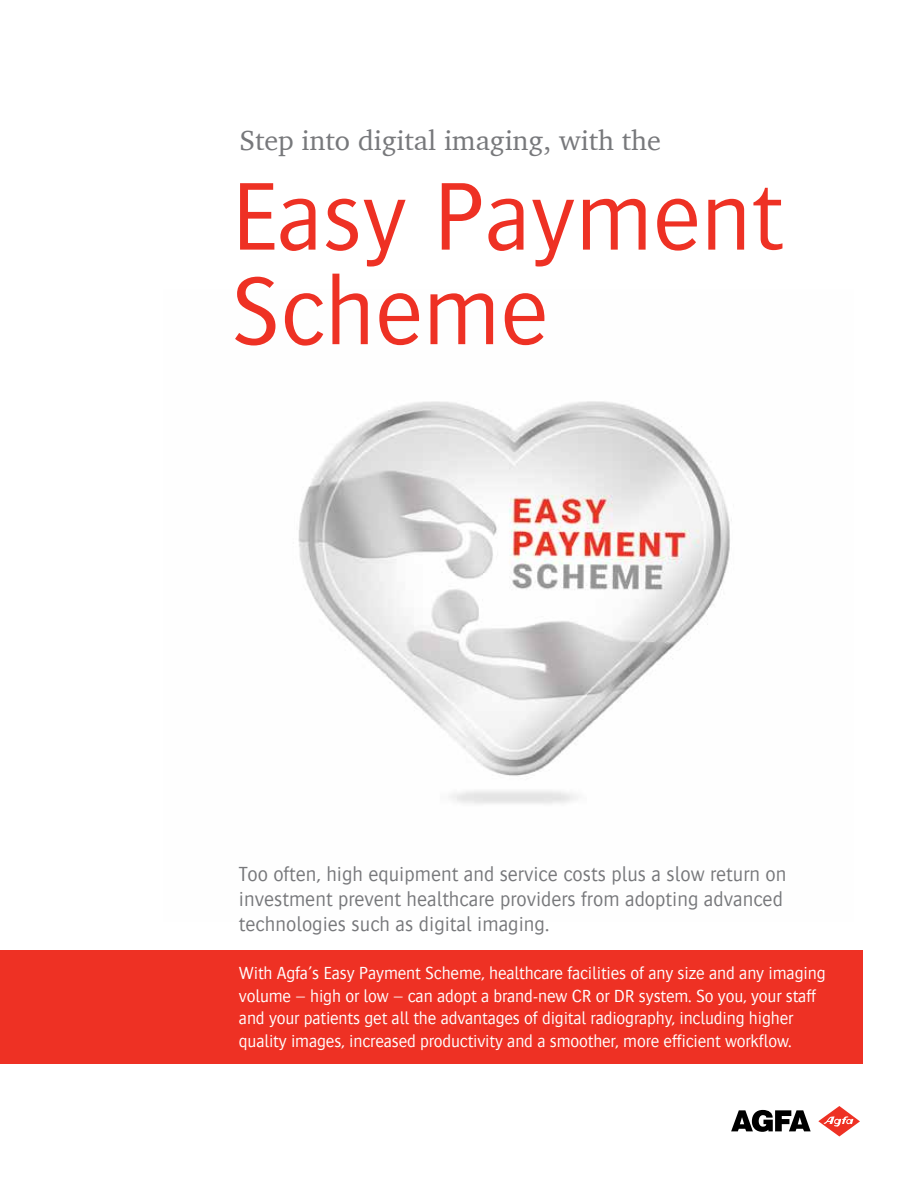
<style>
.page{position:relative;width:918px;height:1188px;background:#fff}
.page>*{position:absolute;margin:0;border:0;box-sizing:border-box;transform-origin:0 0}
.t1{font:300 100.05px/94.5px "Bosis For Agfa";color:#ee3124}
.t2{font:28.2px "Charter";color:#77787b}
.t3{font:300 21px/25.3px "Bosis For Agfa";color:#77787b}
.t4{font:300 18px/22.5px "Bosis For Agfa";letter-spacing:-.01em;color:#fff}
</style>
<div class="page">
<img style="left:298px;top:401px;width:434px;height:403px">
<svg style="left:731px;top:1110px;width:80px;height:22px"></svg>
<svg style="left:818px;top:1106px;width:42px;height:30px"></svg>
<div style="left:0;top:950px;width:862px;height:113px;background:#ee3124"></div>
<h2 class="t2" style="left:239px;top:116px;width:423px">Step into digital imaging, with the</h2>
<h1 class="t1" style="left:231px;top:168px;width:554px">Easy Payment<br>Scheme</h1>
<p class="t3" style="left:239px;top:861px;width:549px">Too often, high equipment and service costs plus a slow return on investment prevent healthcare providers from adopting advanced technologies such as digital imaging.</p>
<p class="t4" style="left:239px;top:962px;width:588px">With Agfa’s Easy Payment Scheme, healthcare facilities of any size and any imaging volume – high or low – can adopt a brand-new CR or DR system. So you, your staff and your patients get all the advantages of digital radiography, including higher quality images, increased productivity and a smoother, more efficient workflow.</p>
</div>
